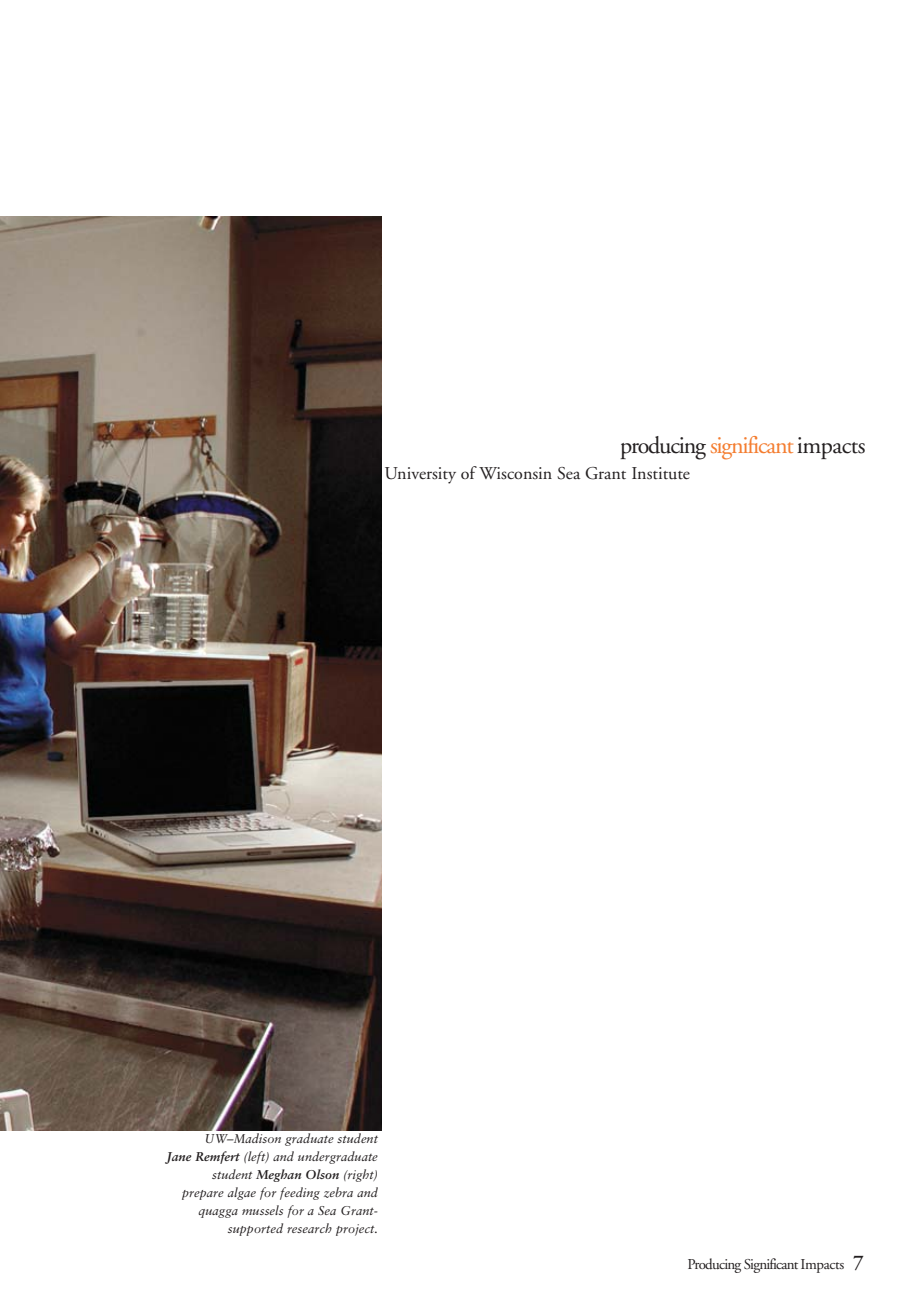
<style>
.page{position:relative;width:918px;height:1296px;background:#fff}
.page>*{position:absolute;margin:0;border:0;box-sizing:border-box;transform-origin:0 0}
.t1{font:24px "Adobe Garamond";letter-spacing:-.05em;color:#231f20}
.t2{font:18px "Adobe Garamond";color:#231f20}
.t3{font:15px "Adobe Garamond";letter-spacing:-.05em;color:#231f20}
.t4{font:italic 12.75px/18px "Sabon LT Std";color:#231f20;text-align:right}
.s1{color:#f47d30}
.s2{font-family:"Sabon";font-weight:700}
.s3{font-weight:600;font-size:21px}
</style>
<div class="page">
<img style="left:0;top:216px;width:382px;height:914px">
<h1 class="t1" style="left:620px;top:436px;width:247px">producing <span class="s1">significant</span> impacts</h1>
<h2 class="t2" style="left:384px;top:467px;width:307px">University of Wisconsin Sea Grant Institute</h2>
<p class="t4" style="left:167px;top:1131px;width:212px">UW–Madison graduate student<br><span class="s2">Jane Remfert</span> (left) and undergraduate student <span class="s2">Meghan Olson</span> (right) prepare algae for feeding zebra and quagga mussels for a Sea Grant&shy;supported research project.</p>
<p class="t3" style="left:688px;top:1258px;width:178px">Producing Significant Impacts <span class="s3">7</span></p>
</div>
